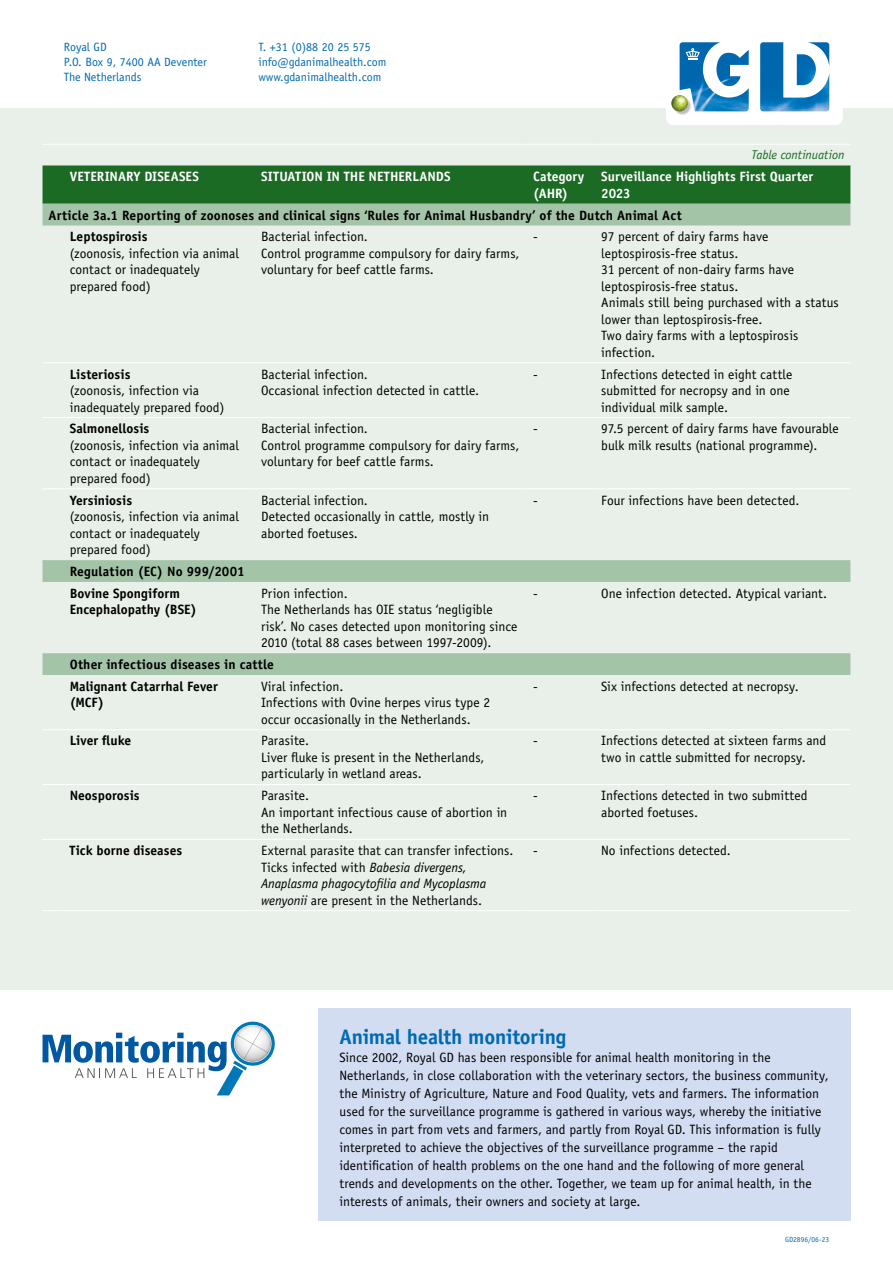
<style>
.page{position:relative;width:893px;height:1263px;background:#fff}
.page>*{position:absolute;margin:0;border:0;box-sizing:border-box;transform-origin:0 0}
.t1{font:700 21px "Officina Sans Std";letter-spacing:-.015em;color:#0069b3}
.t2{font:13.5px/16.5px "Officina Sans Std";color:#000}
.t3{font:700 13.5px/21.8px "Officina Sans Std";letter-spacing:.005em;color:#000}
.t4{font:700 13.5px/16.5px "Officina Sans Std";color:#fff}
.t5{font:italic 12.75px "Officina Sans Std";letter-spacing:-.005em;color:#1c6b24}
.t6{font:12px/15px "Officina Sans Std";color:#0069b3}
.t7{font:7.5px "Officina Sans Std";color:#0069b3}
.s1{font-style:italic}
</style>
<div class="page">
<div style="left:0;top:108px;width:893px;height:1112px;background:#e8f0e9"></div>
<div style="left:0;top:990px;width:893px;height:270px;background:#fff"></div>
<div style="left:318px;top:1008px;width:532px;height:212px;background:#d3ddf2"></div>
<div style="left:666px;top:29px;width:177px;height:96px;background:#fff;border-radius:7px"></div>
<img style="left:680px;top:42px;width:149px;height:69px">
<img style="left:675px;top:96px;width:17px;height:19px">
<img style="left:671px;top:95px;width:17px;height:16px;border-radius:8px">
<svg style="left:686px;top:48px;width:14px;height:11px"></svg>
<svg style="left:43px;top:1021px;width:232px;height:74px"></svg>
<div style="left:43px;top:165px;width:807px;height:39px;background:#1c6b24"></div>
<svg style="left:43px;top:204px;width:807px;height:471px"></svg>
<svg style="left:43px;top:729px;width:21px;height:1px"></svg>
<hr style="left:64px;top:729px;width:191px;height:1px;background:#fff">
<hr style="left:255px;top:729px;width:272px;height:1px;background:#fff">
<hr style="left:527px;top:729px;width:68px;height:1px;background:#fff">
<hr style="left:595px;top:729px;width:255px;height:1px;background:#fff">
<svg style="left:43px;top:784px;width:21px;height:1px"></svg>
<hr style="left:64px;top:784px;width:191px;height:1px;background:#fff">
<hr style="left:255px;top:784px;width:272px;height:1px;background:#fff">
<hr style="left:527px;top:784px;width:68px;height:1px;background:#fff">
<hr style="left:595px;top:784px;width:255px;height:1px;background:#fff">
<svg style="left:43px;top:839px;width:21px;height:1px"></svg>
<hr style="left:64px;top:839px;width:191px;height:1px;background:#fff">
<hr style="left:255px;top:839px;width:272px;height:1px;background:#fff">
<hr style="left:527px;top:839px;width:68px;height:1px;background:#fff">
<hr style="left:595px;top:839px;width:255px;height:1px;background:#fff">
<svg style="left:43px;top:910px;width:21px;height:1px"></svg>
<hr style="left:64px;top:910px;width:191px;height:1px;background:#fff">
<hr style="left:255px;top:910px;width:272px;height:1px;background:#fff">
<hr style="left:527px;top:910px;width:68px;height:1px;background:#fff">
<hr style="left:595px;top:910px;width:255px;height:1px;background:#fff">
<svg style="left:43px;top:144px;width:21px;height:1px"></svg>
<hr style="left:64px;top:144px;width:191px;height:1px;background:#fff">
<hr style="left:255px;top:144px;width:272px;height:1px;background:#fff">
<hr style="left:527px;top:144px;width:68px;height:1px;background:#fff">
<hr style="left:595px;top:144px;width:255px;height:1px;background:#fff">
<svg style="left:43px;top:363px;width:21px;height:1px"></svg>
<hr style="left:64px;top:363px;width:191px;height:1px;background:#fff">
<hr style="left:255px;top:363px;width:272px;height:1px;background:#fff">
<hr style="left:527px;top:363px;width:68px;height:1px;background:#fff">
<hr style="left:595px;top:363px;width:255px;height:1px;background:#fff">
<svg style="left:43px;top:417px;width:21px;height:1px"></svg>
<hr style="left:64px;top:417px;width:191px;height:1px;background:#fff">
<hr style="left:255px;top:417px;width:272px;height:1px;background:#fff">
<hr style="left:527px;top:417px;width:68px;height:1px;background:#fff">
<hr style="left:595px;top:417px;width:255px;height:1px;background:#fff">
<svg style="left:43px;top:489px;width:21px;height:1px"></svg>
<hr style="left:64px;top:489px;width:191px;height:1px;background:#fff">
<hr style="left:255px;top:489px;width:272px;height:1px;background:#fff">
<hr style="left:527px;top:489px;width:68px;height:1px;background:#fff">
<hr style="left:595px;top:489px;width:255px;height:1px;background:#fff">
<p class="t6" style="left:64px;top:40px;width:145px">Royal GD<br>P.O. Box 9, 7400 AA Deventer<br>The Netherlands</p>
<p class="t6" style="left:258px;top:40px;width:130px">T. +31 (0)88 20 25 575 info@gdanimalhealth.com www.gdanimalhealth.com</p>
<p class="t5" style="left:752px;top:148px;width:94px">Table continuation</p>
<p class="t4" style="left:70px;top:168px;width:131px">VETERINARY DISEASES</p>
<p class="t4" style="left:261px;top:168px;width:191px">SITUATION IN THE NETHERLANDS</p>
<p class="t4" style="left:533px;top:168px;width:53px">Category (AHR)</p>
<p class="t4" style="left:601px;top:168px;width:214px">Surveillance Highlights First Quarter<br>2023</p>
<p class="t3" style="left:70px;top:204px;width:613px;text-indent:-21px">Article 3a.1 Reporting of zoonoses and clinical signs ‘Rules for Animal Husbandry’ of the Dutch Animal Act<br>Leptospirosis</p>
<p class="t2" style="left:70px;top:245px;width:171px">(zoonosis, infection via animal contact or inadequately prepared food)</p>
<p class="t2" style="left:261px;top:228px;width:260px">Bacterial infection.<br>Control programme compulsory for dairy farms, voluntary for beef cattle farms.</p>
<p class="t2" style="left:533px;top:228px;width:6px">-</p>
<p class="t2" style="left:601px;top:228px;width:239px">97 percent of dairy farms have leptospirosis-free status.<br>31 percent of non-dairy farms have leptospirosis-free status.<br>Animals still being purchased with a status lower than leptospirosis-free.<br>Two dairy farms with a leptospirosis infection.</p>
<p class="t3" style="left:70px;top:363px;width:62px">Listeriosis</p>
<p class="t2" style="left:70px;top:382px;width:156px">(zoonosis, infection via inadequately prepared food)</p>
<p class="t3" style="left:70px;top:418px;width:81px">Salmonellosis</p>
<p class="t2" style="left:70px;top:437px;width:171px">(zoonosis, infection via animal contact or inadequately prepared food)</p>
<p class="t3" style="left:70px;top:489px;width:64px">Yersiniosis</p>
<p class="t2" style="left:70px;top:508px;width:171px">(zoonosis, infection via animal contact or inadequately prepared food)</p>
<p class="t2" style="left:261px;top:366px;width:220px">Bacterial infection.<br>Occasional infection detected in cattle.</p>
<p class="t2" style="left:533px;top:366px;width:6px">-</p>
<p class="t2" style="left:601px;top:366px;width:193px">Infections detected in eight cattle submitted for necropsy and in one individual milk sample.</p>
<p class="t2" style="left:261px;top:420px;width:260px">Bacterial infection.<br>Control programme compulsory for dairy farms, voluntary for beef cattle farms.</p>
<p class="t2" style="left:533px;top:420px;width:6px">-</p>
<p class="t2" style="left:601px;top:420px;width:239px">97.5 percent of dairy farms have favourable bulk milk results (national programme).</p>
<p class="t2" style="left:261px;top:492px;width:230px">Bacterial infection.<br>Detected occasionally in cattle, mostly in aborted foetuses.</p>
<p class="t2" style="left:533px;top:492px;width:6px">-</p>
<p class="t2" style="left:601px;top:492px;width:200px">Four infections have been detected.</p>
<p class="t3" style="left:70px;top:560px;width:176px">Regulation (EC) No 999/2001<br>Bovine Spongiform</p>
<p class="t3" style="left:70px;top:598px;width:129px">Encephalopathy (BSE)</p>
<p class="t2" style="left:261px;top:585px;width:258px">Prion infection.<br>The Netherlands has OIE status ‘negligible risk’. No cases detected upon monitoring since 2010 (total 88 cases between 1997-2009).</p>
<p class="t2" style="left:533px;top:585px;width:6px">-</p>
<p class="t2" style="left:601px;top:585px;width:227px">One infection detected. Atypical variant.</p>
<p class="t3" style="left:70px;top:653px;width:206px">Other infectious diseases in cattle<br>Malignant Catarrhal Fever</p>
<p class="t3" style="left:70px;top:692px;width:36px">(MCF)</p>
<p class="t2" style="left:261px;top:678px;width:231px">Viral infection.<br>Infections with Ovine herpes virus type 2 occur occasionally in the Netherlands.</p>
<p class="t2" style="left:533px;top:678px;width:6px">-</p>
<p class="t2" style="left:601px;top:678px;width:199px">Six infections detected at necropsy.</p>
<p class="t3" style="left:70px;top:730px;width:63px">Liver fluke</p>
<p class="t2" style="left:261px;top:733px;width:225px">Parasite.<br>Liver fluke is present in the Netherlands, particularly in wetland areas.</p>
<p class="t2" style="left:533px;top:733px;width:6px">-</p>
<p class="t2" style="left:601px;top:733px;width:227px">Infections detected at sixteen farms and two in cattle submitted for necropsy.</p>
<p class="t3" style="left:70px;top:785px;width:71px">Neosporosis</p>
<p class="t2" style="left:261px;top:787px;width:248px">Parasite.<br>An important infectious cause of abortion in the Netherlands.</p>
<p class="t2" style="left:533px;top:787px;width:6px">-</p>
<p class="t2" style="left:601px;top:787px;width:208px">Infections detected in two submitted aborted foetuses.</p>
<p class="t3" style="left:70px;top:839px;width:114px">Tick borne diseases</p>
<p class="t2" style="left:261px;top:842px;width:254px">External parasite that can transfer infections.<br>Ticks infected with <span class="s1">Babesia divergens, Anaplasma phagocytofilia and Mycoplasma wenyonii</span> are present in the Netherlands.</p>
<p class="t2" style="left:533px;top:842px;width:6px">-</p>
<p class="t2" style="left:601px;top:842px;width:131px">No infections detected.</p>
<h1 class="t1" style="left:339px;top:1024px;width:228px">Animal health monitoring</h1>
<p class="t2" style="left:339px;top:1048px;width:491px;line-height:18px">Since 2002, Royal GD has been responsible for animal health monitoring in the Netherlands, in close collaboration with the veterinary sectors, the business community, the Ministry of Agriculture, Nature and Food Quality, vets and farmers. The information used for the surveillance programme is gathered in various ways, whereby the initiative comes in part from vets and farmers, and partly from Royal GD. This information is fully interpreted to achieve the objectives of the surveillance programme – the rapid identification of health problems on the one hand and the following of more general trends and developments on the other. Together, we team up for animal health, in the interests of animals, their owners and society at large.</p>
<p class="t7" style="left:785px;top:1235px;width:46px">GD2896/06-23</p>
</div>
